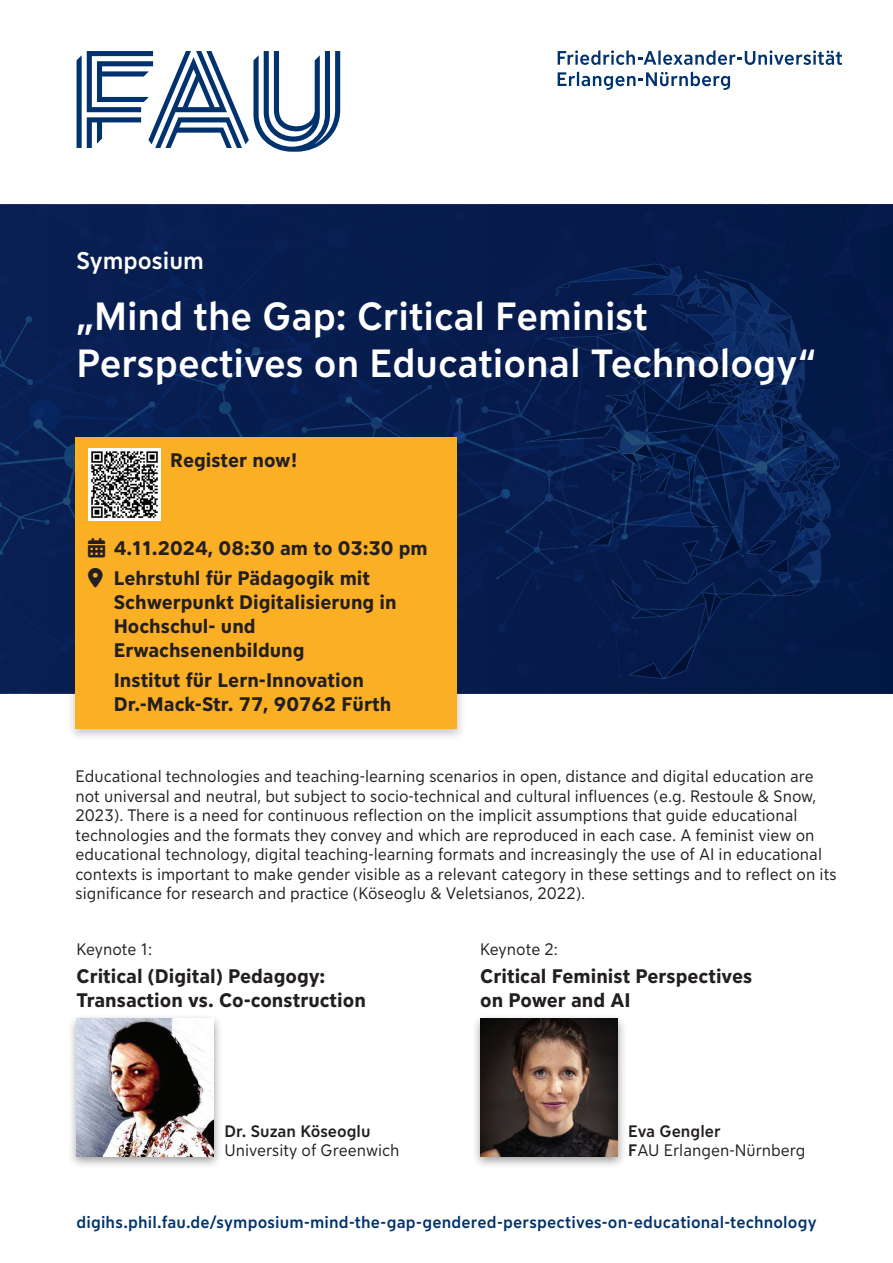
<style>
.page{position:relative;width:893px;height:1263px;background:#fff}
.page>*{position:absolute;margin:0;border:0;box-sizing:border-box;transform-origin:0 0}
.t1{font:500 39px/46.8px "FAU Sans";color:#fff}
.t2{font:500 24px "FAU Sans";color:#fff}
.t3{font:700 19.5px/24px "FAU Sans";color:#231f20}
.t4{font:16.5px/19.5px "FAU Sans";color:#231f20}
.t5{font:500 16.5px "FAU Sans";letter-spacing:.01em;color:#00326d}
.t6{font:500 16.5px "FAU Sans";color:#231f20}
.s1{font-weight:500}
</style>
<div class="page">
<svg style="left:0;top:205px;width:893px;height:488px;fill:#071c4d"></svg>
<svg style="left:558px;top:50px;width:284px;height:15px"></svg>
<svg style="left:558px;top:72px;width:172px;height:18px"></svg>
<svg style="left:77px;top:51px;width:263px;height:101px"></svg>
<div style="left:66px;top:432px;width:400px;height:310px;background:#231f20;opacity:.24"></div>
<div style="left:75px;top:437px;width:382px;height:291px;background:#fbaf25"></div>
<div style="left:68px;top:1014px;width:155px;height:156px;background:#231f20;opacity:.45"></div>
<img style="left:77px;top:1019px;width:137px;height:137px">
<div style="left:471px;top:1014px;width:156px;height:156px;background:#231f20;opacity:.45"></div>
<img style="left:480px;top:1019px;width:138px;height:137px">
<img style="left:88px;top:449px;width:72px;height:72px">
<h2 class="t2" style="left:77px;top:243px;width:129px">Symposium</h2>
<h1 class="t1" style="left:77px;top:290px;width:741px">„Mind the Gap: Critical Feminist<br>Perspectives on Educational Technology“</h1>
<p class="t3" style="left:170px;top:447px;width:129px">Register now!</p>
<p class="t3" style="left:114px;top:531px;width:315px;line-height:30.5px;text-indent:-26px">▲ 4.11.2024, 08:30 am to 03:30 pm<br>Lehrstuhl für Pädagogik mit</p>
<p class="t3" style="left:114px;top:589px;width:284px">Schwerpunkt Digitalisierung in<br>Hochschul- und<br>Erwachsenenbildung</p>
<p class="t3" style="left:114px;top:667px;width:279px">Institut für Lern-Innovation<br>Dr.-Mack-Str. 77, 90762 Fürth</p>
<p class="t4" style="left:75px;top:765px;width:763px">Educational technologies and teaching-learning scenarios in open, distance and digital education are not universal and neutral, but subject to socio-technical and cultural influences (e.g. Restoule &amp; Snow, 2023). There is a need for continuous reflection on the implicit assumptions that guide educational technologies and the formats they convey and which are reproduced in each case. A feminist view on educational technology, digital teaching-learning formats and increasingly the use of AI in educational contexts is important to make gender visible as a relevant category in these settings and to reflect on its significance for research and practice (Köseoglu &amp; Veletsianos, 2022).</p>
<p class="t4" style="left:77px;top:938px;width:77px">Keynote 1:</p>
<p class="t3" style="left:77px;top:963px;width:291px">Critical (Digital) Pedagogy:<br>Transaction vs. Co-construction</p>
<p class="t6" style="left:225px;top:1119px;width:148px">Dr. Suzan Köseoglu</p>
<p class="t4" style="left:225px;top:1140px;width:176px">University of Greenwich</p>
<p class="t4" style="left:480px;top:938px;width:79px">Keynote 2:</p>
<p class="t3" style="left:480px;top:963px;width:273px">Critical Feminist Perspectives on Power and AI</p>
<p class="t4" style="left:628px;top:1120px;width:179px"><span class="s1">Eva Gengler<br>F</span>AU Erlangen-Nürnberg</p>
<p class="t5" style="left:77px;top:1210px;width:741px">digihs.phil.fau.de/symposium-mind-the-gap-gendered-perspectives-on-educational-technology</p>
</div>
